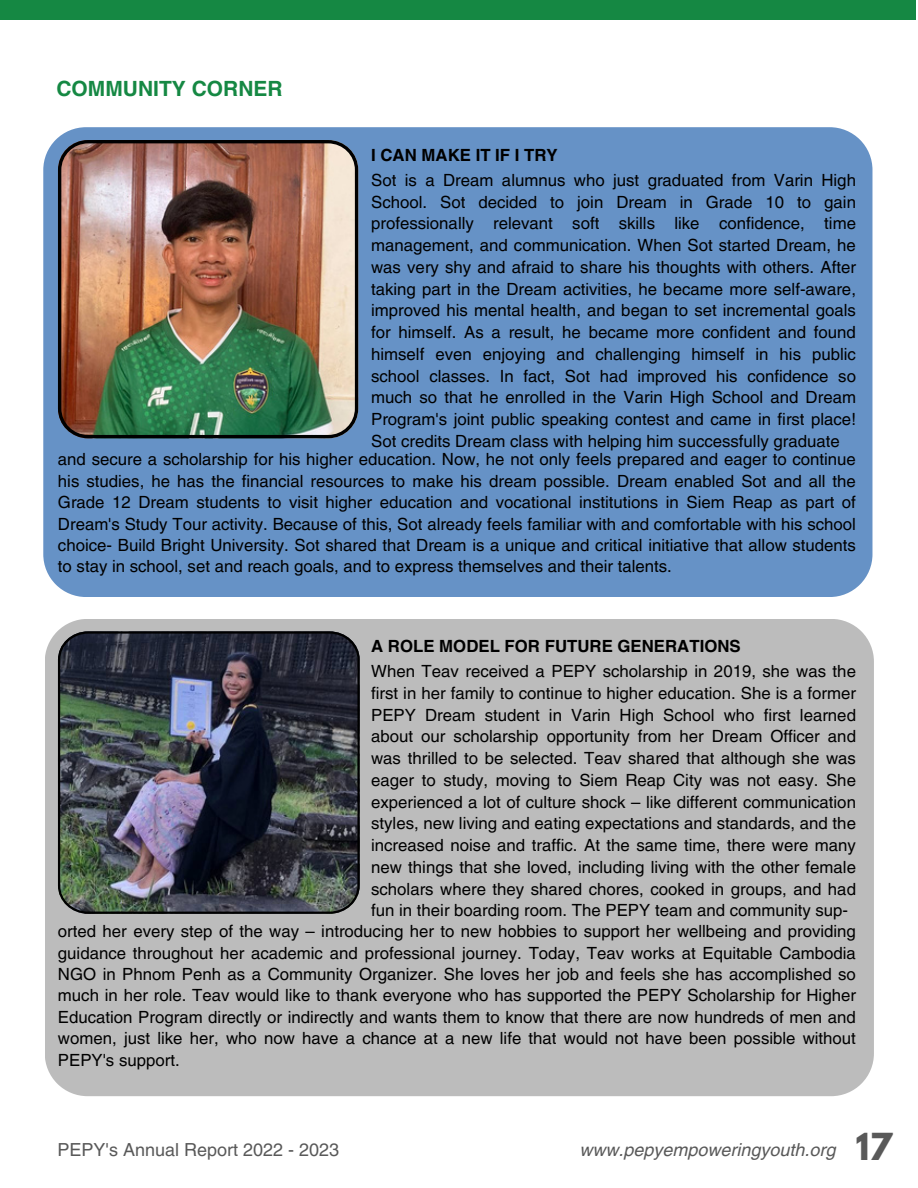
<style>
.page{position:relative;width:918px;height:1188px;background:#fff}
.page>*{position:absolute;margin:0;border:0;box-sizing:border-box;transform-origin:0 0}
.t1{font:700 21px "Helvetica LT Pro";color:#158843}
.t2{font:italic 18px "Helvetica LT Pro";color:#595959}
.t3{font:18px "Helvetica LT Pro";color:#595959}
.t4{font:16.8px/21.8px "Helvetica LT Pro";color:#000;text-align:justify}
.t5{font:700 16.8px "Helvetica LT Pro";color:#000}
.s1{font-family:"League Spartan";font-weight:700;font-style:normal;font-size:33px}
</style>
<div class="page">
<div style="left:0;top:0;width:916px;height:20px;background:#158843"></div>
<div style="left:43px;top:127px;width:829px;height:470px;background:#6692c6"></div>
<img style="left:58px;top:140px;width:300px;height:298px">
<div style="left:45px;top:619px;width:829px;height:477px;background:#bcbcbc"></div>
<img style="left:58px;top:631px;width:301px;height:283px">
<p class="t1" style="left:57px;top:81px;width:228px">COMMUNITY CORNER</p>
<p class="t5" style="left:371px;top:149px;width:188px">I CAN MAKE IT IF I TRY</p>
<p class="t4" style="left:371px;top:171px;width:486px">Sot is a Dream alumnus who just graduated from Varin High School. Sot decided to join Dream in Grade 10 to gain professionally relevant soft skills like confidence, time management, and communication. When Sot started Dream, he was very shy and afraid to share his thoughts with others. After taking part in the Dream activities, he became more self-aware, improved his mental health, and began to set incremental goals for himself. As a result, he became more confident and found himself even enjoying and challenging himself in his public school classes. In fact, Sot had improved his confidence so much so that he enrolled in the Varin High School and Dream Program's joint public speaking contest and came in first place!<br>Sot credits Dream class with helping him successfully graduate</p>
<p class="t4" style="left:58px;top:451px;width:800px;line-height:21.3px">and secure a scholarship for his higher education. Now, he not only feels prepared and eager to continue his studies, he has the financial resources to make his dream possible. Dream enabled Sot and all the Grade 12 Dream students to visit higher education and vocational institutions in Siem Reap as part of Dream's Study Tour activity. Because of this, Sot already feels familiar with and comfortable with his school choice- Build Bright University. Sot shared that Dream is a unique and critical initiative that allow students to stay in school, set and reach goals, and to express themselves and their talents.</p>
<p class="t5" style="left:371px;top:640px;width:371px">A ROLE MODEL FOR FUTURE GENERATIONS</p>
<p class="t4" style="left:371px;top:662px;width:486px">When Teav received a PEPY scholarship in 2019, she was the</p>
<p class="t4" style="left:371px;top:684px;width:486px">first in her family to continue to higher education. She is a former</p>
<p class="t4" style="left:371px;top:706px;width:486px">PEPY Dream student in Varin High School who first learned</p>
<p class="t4" style="left:371px;top:727px;width:486px">about our scholarship opportunity from her Dream Officer and</p>
<p class="t4" style="left:371px;top:749px;width:486px">was thrilled to be selected. Teav shared that although she was</p>
<p class="t4" style="left:371px;top:771px;width:486px">eager to study, moving to Siem Reap City was not easy. She</p>
<p class="t4" style="left:371px;top:793px;width:486px">experienced a lot of culture shock – like different communication</p>
<p class="t4" style="left:371px;top:814px;width:486px">styles, new living and eating expectations and standards, and the</p>
<p class="t4" style="left:371px;top:836px;width:486px">increased noise and traffic. At the same time, there were many</p>
<p class="t4" style="left:371px;top:858px;width:486px">new things that she loved, including living with the other female</p>
<p class="t4" style="left:371px;top:880px;width:486px">scholars where they shared chores, cooked in groups, and had</p>
<p class="t4" style="left:371px;top:901px;width:479px">fun in their boarding room. The PEPY team and community sup-</p>
<p class="t4" style="left:58px;top:922px;width:800px">orted her every step of the way – introducing her to new hobbies to support her wellbeing and providing</p>
<p class="t4" style="left:58px;top:944px;width:800px">guidance throughout her academic and professional journey. Today, Teav works at Equitable Cambodia</p>
<p class="t4" style="left:58px;top:965px;width:800px">NGO in Phnom Penh as a Community Organizer. She loves her job and feels she has accomplished so</p>
<p class="t4" style="left:58px;top:986px;width:800px">much in her role. Teav would like to thank everyone who has supported the PEPY Scholarship for Higher</p>
<p class="t4" style="left:58px;top:1008px;width:800px">Education Program directly or indirectly and wants them to know that there are now hundreds of men and</p>
<p class="t4" style="left:58px;top:1029px;width:800px">women, just like her, who now have a chance at a new life that would not have been possible without</p>
<p class="t4" style="left:58px;top:1050px;width:123px">PEPY's support.</p>
<p class="t3" style="left:58px;top:1143px;width:283px">PEPY's Annual Report 2022 - 2023</p>
<p class="t2" style="left:579px;top:1143px;width:314px">www.pepyempoweringyouth.org <span class="s1">17</span></p>
</div>
